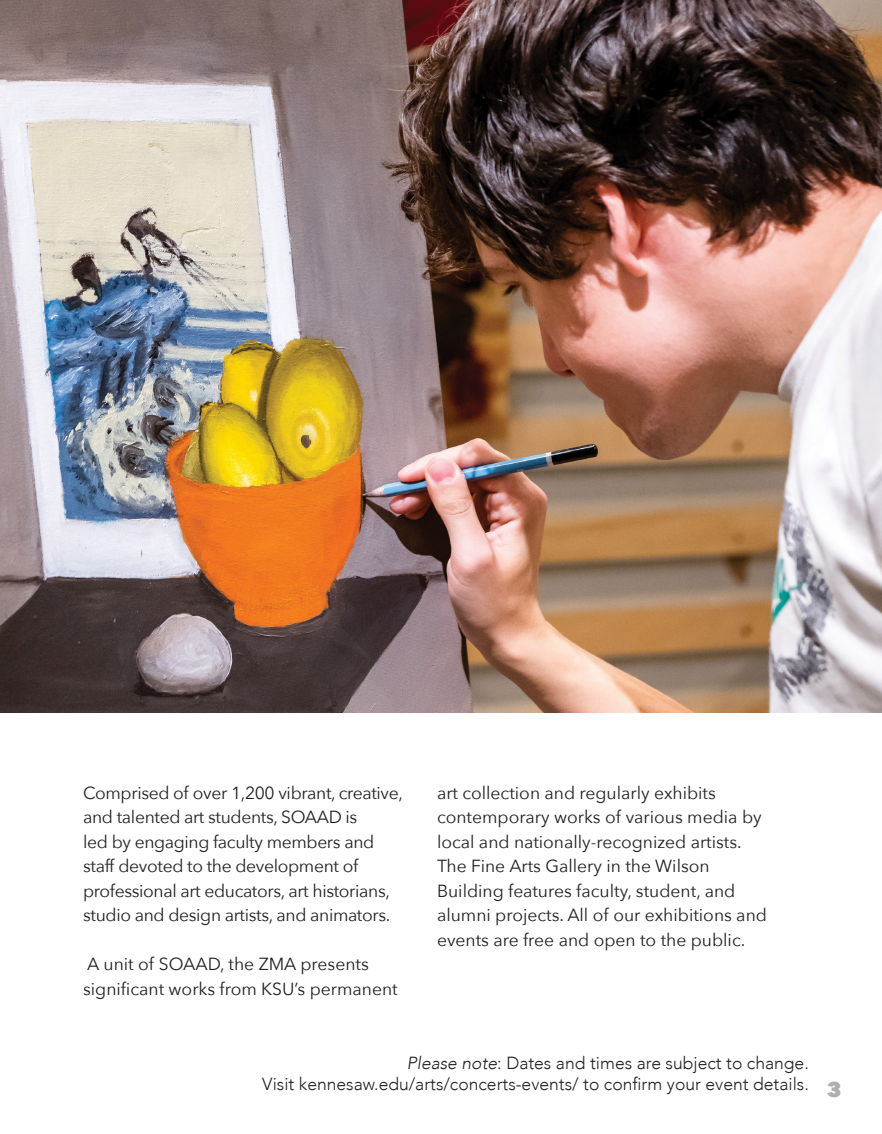
<style>
.page{position:relative;width:882px;height:1134px;background:#fff}
.page>*{position:absolute;margin:0;border:0;box-sizing:border-box;transform-origin:0 0}
.Body_Text{font:800 21px "Avenir Next";color:#adafb2}
.t1{font:17.5px/24.5px "Avenir Next";color:#231f20}
.t2{font:17.5px/24.5px "Avenir Next";letter-spacing:-.02em;color:#231f20}
.Body_Text-2{font:300 17.5px "Avenir";color:#231f20}
.s1{font-style:italic}
</style>
<div class="page">
<img style="left:0;top:0;width:882px;height:712px">
<p class="t2" style="left:83px;top:780px;width:321px">Comprised of over 1,200 vibrant, creative, and talented art students, SOAAD is<br>led by engaging faculty members and staff devoted to the development of professional art educators, art historians, studio and design artists, and animators.</p>
<p class="t1" style="left:83px;top:951px;width:316px">A unit of SOAAD, the ZMA presents significant works from KSU’s permanent</p>
<p class="t1" style="left:437px;top:780px;width:331px">art collection and regularly exhibits contemporary works of various media by local and nationally-recognized artists.<br>The Fine Arts Gallery in the Wilson Building features faculty, student, and alumni projects. All of our exhibitions and events are free and open to the public.</p>
<p class="Body_Text-2" style="left:407px;top:1053px;width:404px"><span class="s1">Please note</span>: Dates and times are subject to change.</p>
<p class="Body_Text-2" style="left:262px;top:1074px;width:548px">Visit kennesaw.edu/arts/concerts-events/ to confirm your event details.</p>
<p class="Body_Text" style="left:827px;top:1077px;width:16px">3</p>
</div>
